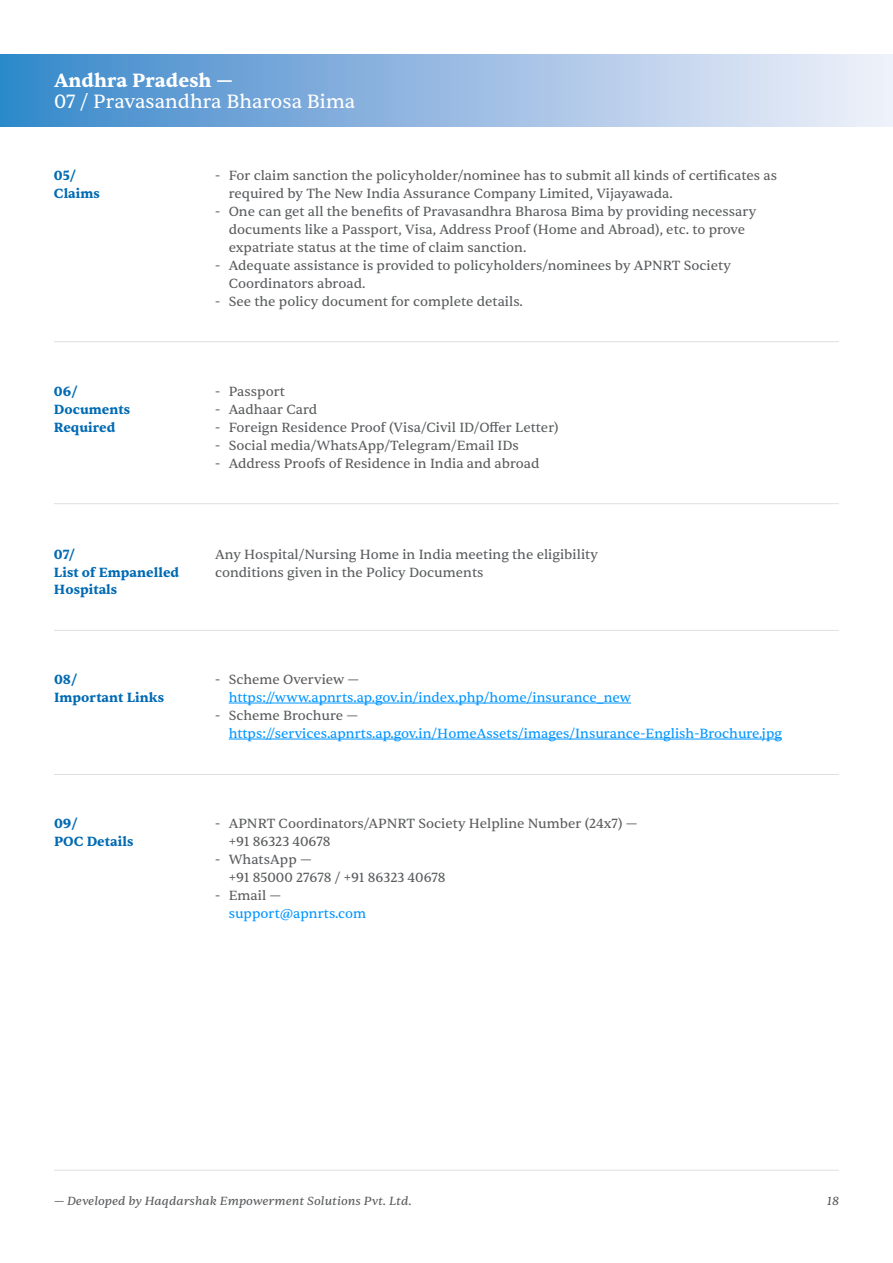
<style>
.page{position:relative;width:893px;height:1263px;background:#fff}
.page>*{position:absolute;margin:0;border:0;box-sizing:border-box;transform-origin:0 0}
.t1{font:19.5px "Sentient";color:#fff}
.t2{font:700 19.5px "Sentient";color:#fff}
.t3{font:13.5px/18px "Sentient";color:#595b5d}
.t4{font:13.5px "Sentient";color:#0195ff}
.t5{font:700 13.5px/18px "Sentient";color:#006ab3}
.t6{font:italic 12px "Sentient";color:#595b5d}
</style>
<div class="page">
<hr style="left:54px;top:1170px;width:785px;height:1px;background:#595b5d">
<hr style="left:229px;top:703px;width:402px;height:1px;background:#0195ff">
<hr style="left:229px;top:739px;width:553px;height:1px;background:#0195ff">
<hr style="left:54px;top:774px;width:785px;height:1px;background:#595b5d">
<hr style="left:54px;top:630px;width:785px;height:1px;background:#595b5d">
<img style="left:0;top:55px;width:893px;height:71px">
<hr style="left:54px;top:341px;width:785px;height:1px;background:#595b5d">
<hr style="left:54px;top:503px;width:785px;height:1px;background:#595b5d">
<h1 class="t2" style="left:54px;top:68px;width:181px">Andhra Pradesh —</h1>
<h1 class="t1" style="left:54px;top:90px;width:303px">07 / Pravasandhra Bharosa Bima</h1>
<p class="t5" style="left:54px;top:166px;width:48px">05/<br>Claims</p>
<p class="t3" style="left:215px;top:166px;width:7px">-</p>
<p class="t3" style="left:215px;top:202px;width:7px">-</p>
<p class="t3" style="left:215px;top:256px;width:7px">-</p>
<p class="t3" style="left:215px;top:292px;width:7px">-</p>
<p class="t3" style="left:229px;top:166px;width:550px">For claim sanction the policyholder/nominee has to submit all kinds of certificates as required by The New India Assurance Company Limited, Vijayawada.<br>One can get all the benefits of Pravasandhra Bharosa Bima by providing necessary documents like a Passport, Visa, Address Proof (Home and Abroad), etc. to prove expatriate status at the time of claim sanction.<br>Adequate assistance is provided to policyholders/nominees by APNRT Society Coordinators abroad.<br>See the policy document for complete details.</p>
<p class="t5" style="left:54px;top:383px;width:78px">06/<br>Documents<br>Required</p>
<p class="t3" style="left:215px;top:383px;width:7px;text-align:justify">- - - - -</p>
<p class="t3" style="left:229px;top:383px;width:332px">Passport<br>Aadhaar Card<br>Foreign Residence Proof (Visa/Civil ID/Offer Letter)<br>Social media/WhatsApp/Telegram/Email IDs Address Proofs of Residence in India and abroad</p>
<p class="t5" style="left:54px;top:545px;width:127px">07/<br>List of Empanelled<br>Hospitals</p>
<p class="t3" style="left:215px;top:545px;width:384px">Any Hospital/Nursing Home in India meeting the eligibility conditions given in the Policy Documents</p>
<p class="t5" style="left:54px;top:671px;width:112px">08/<br>Important Links</p>
<p class="t3" style="left:215px;top:671px;width:7px">-</p>
<p class="t3" style="left:215px;top:707px;width:7px">-</p>
<p class="t3" style="left:229px;top:671px;width:132px">Scheme Overview —</p>
<p class="t4" style="left:229px;top:689px;width:404px">https://www.apnrts.ap.gov.in/index.php/home/insurance_new</p>
<p class="t3" style="left:229px;top:707px;width:131px">Scheme Brochure —</p>
<p class="t4" style="left:229px;top:725px;width:555px">https://services.apnrts.ap.gov.in/HomeAssets/images/Insurance-English-Brochure.jpg</p>
<p class="t5" style="left:54px;top:815px;width:81px">09/<br>POC Details</p>
<p class="t3" style="left:215px;top:815px;width:7px">-</p>
<p class="t3" style="left:215px;top:851px;width:7px">-</p>
<p class="t3" style="left:215px;top:887px;width:7px">-</p>
<p class="t3" style="left:229px;top:815px;width:410px">APNRT Coordinators/APNRT Society Helpline Number (24x7) — +91 86323 40678<br>WhatsApp —<br>+91 85000 27678 / +91 86323 40678<br>Email —</p>
<p class="t4" style="left:229px;top:905px;width:139px">support@apnrts.com</p>
<p class="t6" style="left:54px;top:1193px;width:359px">— Developed by Haqdarshak Empowerment Solutions Pvt. Ltd.</p>
<p class="t6" style="left:827px;top:1193px;width:13px">18</p>
</div>
